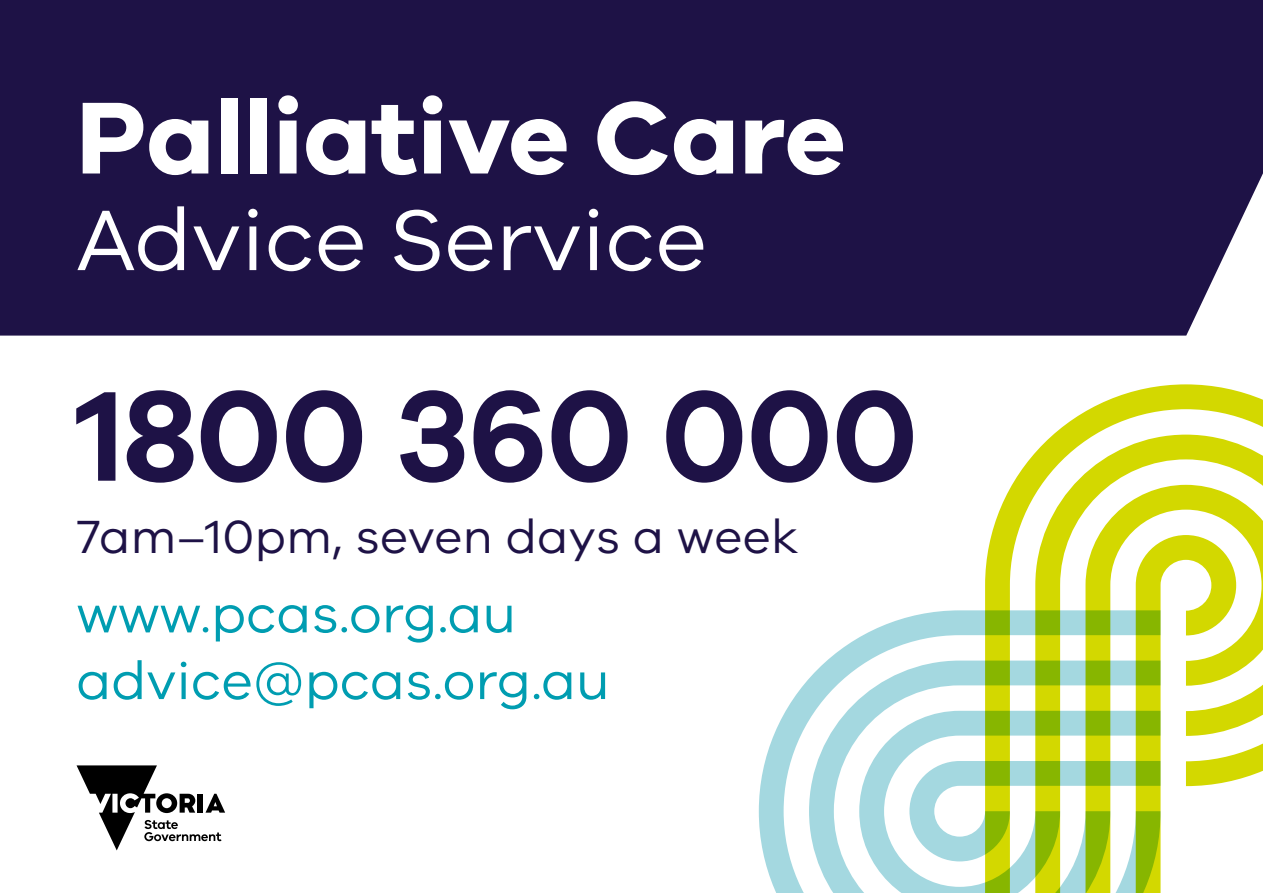
<style>
.page{position:relative;width:1263px;height:893px;background:#fff}
.page>*{position:absolute;margin:0;border:0;box-sizing:border-box;transform-origin:0 0}
.t1{font:600 132px "VIC";letter-spacing:-.02em;color:#1e1246}
.t2{font:700 105.6px "VIC";color:#fff}
.t3{font:88.5px "VIC";color:#fff}
.t4{font:54px/66.6px "VIC";color:#009db1}
.t5{font:48px "VIC";letter-spacing:.01em;color:#1e1246}
</style>
<div class="page">
<svg style="left:759px;top:617px;width:150px;height:276px"></svg>
<svg style="left:859px;top:711px;width:50px;height:182px"></svg>
<svg style="left:991px;top:384px;width:272px;height:151px"></svg>
<svg style="left:1035px;top:435px;width:228px;height:100px"></svg>
<svg style="left:1085px;top:485px;width:178px;height:295px"></svg>
<svg style="left:909px;top:535px;width:327px;height:358px"></svg>
<div style="left:0;top:0;width:1263px;height:336px;background:#1e1246"></div>
<svg style="left:77px;top:765px;width:148px;height:85px"></svg>
<h2 class="t2" style="left:77px;top:73px;width:770px">Palliative Care</h2>
<h3 class="t3" style="left:77px;top:187px;width:632px">Advice Service</h3>
<h1 class="t1" style="left:77px;top:356px;width:844px">1800 360 000</h1>
<p class="t5" style="left:77px;top:508px;width:723px">7am–10pm, seven days a week</p>
<p class="t4" style="left:77px;top:579px;width:535px">www.pcas.org.au advice@pcas.org.au</p>
</div>
